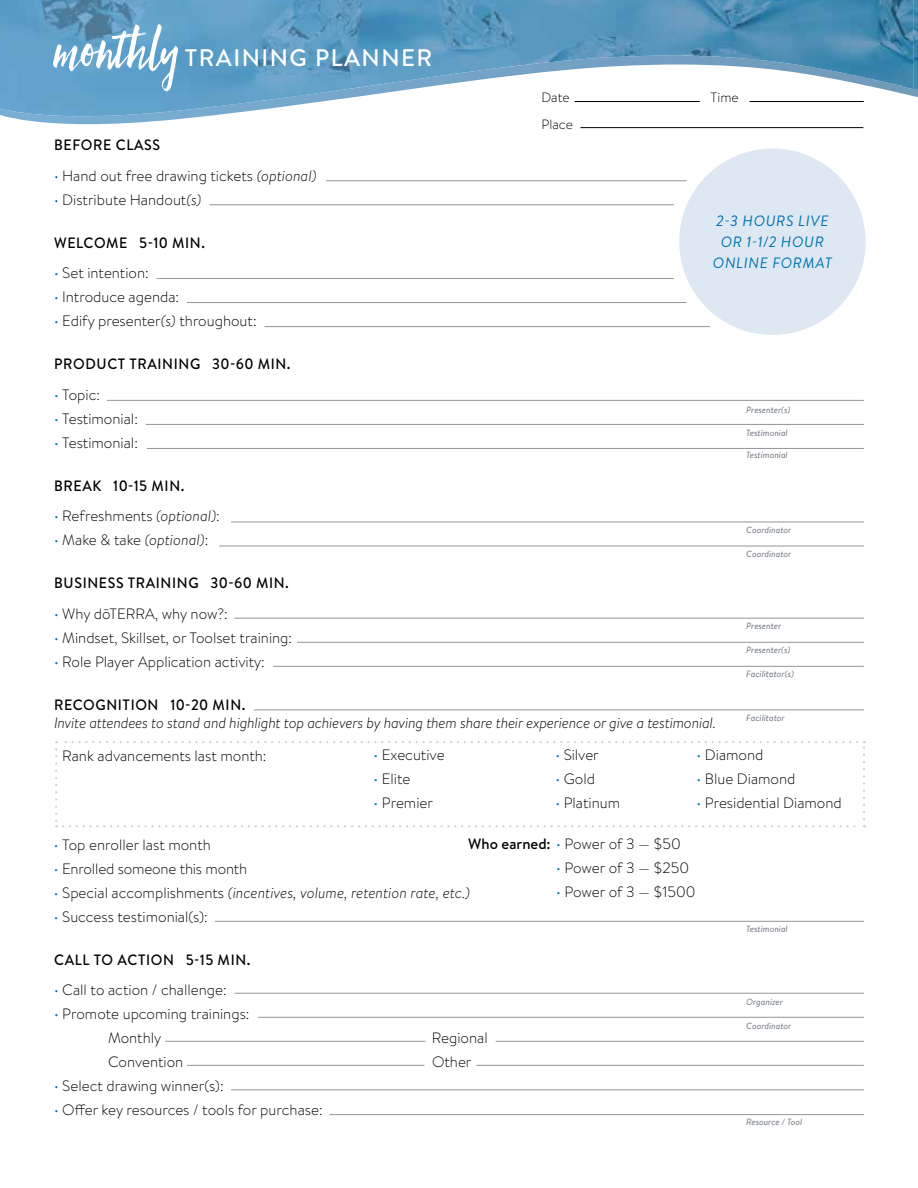
<style>
.page{position:relative;width:918px;height:1188px;background:#fff}
.page>*{position:absolute;margin:0;border:0;box-sizing:border-box;transform-origin:0 0}
.t1{font:69px "Hello Beautiful";color:#fff}
.t2{font:500 24px "Brandon Text";letter-spacing:.06em;color:#fff}
.t3{font:300 15px/24px "Brandon Text";color:#000}
.t4{font:italic 300 15px "Brandon Text";letter-spacing:-.015em;color:#000}
.t5{font:500 15px "Brandon Text";letter-spacing:.045em;color:#000;scale:.95 1}
.t6{font:italic 15px/21px "Brandon Text";letter-spacing:.045em;color:#0073ae;text-align:center}
.t7{font:300 13.5px "Brandon Text";color:#000}
.t8{font:italic 9px "Brandon Text";color:#687079}
.s1{color:#0073ae}
.s2{font-style:italic}
.s3{font-weight:500}
.s4{font-style:normal;color:#0073ae}
.s5{font-style:normal}
</style>
<div class="page">
<img style="left:4px;top:74px;width:909px;height:50px">
<img style="left:913px;top:0;width:5px;height:97px">
<img style="left:0;top:0;width:497px;height:116px">
<img style="left:496px;top:0;width:417px;height:74px">
<img style="left:846px;top:74px;width:67px;height:15px">
<hr style="left:187px;top:302px;width:554px;height:1px;background:#939598">
<hr style="left:265px;top:326px;width:476px;height:1px;background:#939598">
<hr style="left:157px;top:278px;width:536px;height:1px;background:#939598">
<hr style="left:107px;top:400px;width:757px;height:1px;background:#939598">
<hr style="left:326px;top:180px;width:390px;height:1px;background:#939598">
<hr style="left:258px;top:1017px;width:606px;height:1px;background:#939598">
<hr style="left:219px;top:546px;width:645px;height:1px;background:#939598">
<hr style="left:147px;top:448px;width:717px;height:1px;background:#939598">
<hr style="left:476px;top:1065px;width:388px;height:1px;background:#939598">
<hr style="left:273px;top:666px;width:591px;height:1px;background:#939598">
<hr style="left:146px;top:424px;width:718px;height:1px;background:#939598">
<hr style="left:210px;top:205px;width:487px;height:1px;background:#939598">
<hr style="left:496px;top:1041px;width:368px;height:1px;background:#939598">
<hr style="left:297px;top:642px;width:567px;height:1px;background:#939598">
<hr style="left:234px;top:993px;width:630px;height:1px;background:#939598">
<hr style="left:234px;top:618px;width:630px;height:1px;background:#939598">
<hr style="left:254px;top:710px;width:610px;height:1px;background:#939598">
<hr style="left:215px;top:921px;width:649px;height:1px;background:#939598">
<hr style="left:231px;top:522px;width:633px;height:1px;background:#939598">
<hr style="left:165px;top:1041px;width:261px;height:1px;background:#939598">
<hr style="left:231px;top:1090px;width:633px;height:1px;background:#939598">
<hr style="left:329px;top:1114px;width:535px;height:1px;background:#939598">
<hr style="left:187px;top:1065px;width:237px;height:1px;background:#939598">
<div style="left:673px;top:143px;width:199px;height:198px;background:#dee8f3;border-radius:50%"></div>
<div style="left:667px;top:137px;width:211px;height:210px;border:12px solid #fff;border-radius:50%"></div>
<hr style="left:575px;top:101px;width:125px;height:1px;background:#000">
<hr style="left:580px;top:127px;width:283px;height:1px;background:#000">
<hr style="left:750px;top:101px;width:114px;height:1px;background:#000">
<svg style="left:55px;top:749px;width:2px;height:78px"></svg>
<svg style="left:63px;top:825px;width:802px;height:2px"></svg>
<svg style="left:863px;top:741px;width:2px;height:78px"></svg>
<svg style="left:56px;top:741px;width:801px;height:2px"></svg>
<h1 class="t1" style="left:54px;top:10px;width:126px">monthly</h1>
<h2 class="t2" style="left:185px;top:41px;width:249px">TRAINING PLANNER</h2>
<p class="t7" style="left:542px;top:88px;width:30px">Date</p>
<p class="t7" style="left:711px;top:88px;width:30px">Time</p>
<p class="t7" style="left:542px;top:115px;width:33px">Place</p>
<p class="t5" style="left:54px;top:134px;width:113px">BEFORE CLASS</p>
<p class="t3" style="left:54px;top:163px;width:264px"><span class="s1">•</span> Hand out free drawing tickets <span class="s2">(optional)</span></p>
<p class="t3" style="left:54px;top:187px;width:149px"><span class="s1">•</span> Distribute Handout<span class="s2">(s)</span></p>
<p class="t5" style="left:54px;top:232px;width:160px">WELCOME 5-10 MIN.</p>
<p class="t3" style="left:54px;top:261px;width:96px"><span class="s1">•</span> Set intention:</p>
<p class="t3" style="left:54px;top:285px;width:127px"><span class="s1">•</span> Introduce agenda:</p>
<p class="t3" style="left:54px;top:309px;width:204px"><span class="s1">•</span> Edify presenter<span class="s2">(s)</span> throughout:</p>
<p class="t5" style="left:54px;top:353px;width:250px">PRODUCT TRAINING 30-60 MIN.</p>
<p class="t3" style="left:54px;top:382px;width:48px"><span class="s1">•</span> Topic:</p>
<p class="t3" style="left:54px;top:406px;width:85px"><span class="s1">•</span> Testimonial:</p>
<p class="t3" style="left:54px;top:430px;width:85px"><span class="s1">•</span> Testimonial:</p>
<p class="t5" style="left:54px;top:475px;width:139px">BREAK 10-15 MIN.</p>
<p class="t3" style="left:54px;top:504px;width:167px"><span class="s1">•</span> Refreshments <span class="s2">(optional)</span>:</p>
<p class="t3" style="left:54px;top:528px;width:156px"><span class="s1">•</span> Make &amp; take <span class="s2">(optional)</span>:</p>
<p class="t5" style="left:54px;top:572px;width:249px">BUSINESS TRAINING 30-60 MIN.</p>
<p class="t3" style="left:54px;top:601px;width:175px"><span class="s1">•</span> Why dōTERRA, why now?:</p>
<p class="t3" style="left:54px;top:625px;width:240px"><span class="s1">•</span> Mindset, Skillset, or Toolset training:</p>
<p class="t3" style="left:54px;top:649px;width:212px"><span class="s1">•</span> Role Player Application activity:</p>
<p class="t5" style="left:54px;top:694px;width:203px">RECOGNITION 10-20 MIN.</p>
<p class="t6" style="left:713px;top:210px;width:120px">2-3 HOURS LIVE<br>OR 1-1/2 HOUR<br>ONLINE FORMAT</p>
<p class="t8" style="left:746px;top:404px;width:46px">Presenter(s)</p>
<p class="t8" style="left:746px;top:426px;width:43px">Testimonial</p>
<p class="t8" style="left:746px;top:449px;width:43px">Testimonial</p>
<p class="t8" style="left:746px;top:524px;width:47px">Coordinator</p>
<p class="t8" style="left:746px;top:548px;width:47px">Coordinator</p>
<p class="t8" style="left:746px;top:620px;width:37px">Presenter</p>
<p class="t8" style="left:746px;top:644px;width:46px">Presenter(s)</p>
<p class="t8" style="left:746px;top:668px;width:49px">Facilitator(s)</p>
<p class="t8" style="left:746px;top:712px;width:40px">Facilitator</p>
<p class="t4" style="left:54px;top:713px;width:664px">Invite attendees to stand and highlight top achievers by having them share their experience or give a testimonial.</p>
<p class="t3" style="left:62px;top:743px;width:206px">Rank advancements last month:</p>
<p class="t3" style="left:374px;top:742px;width:73px"><span class="s1">•</span> Executive</p>
<p class="t3" style="left:374px;top:766px;width:38px"><span class="s1">•</span> Elite</p>
<p class="t3" style="left:374px;top:790px;width:61px"><span class="s1">•</span> Premier</p>
<p class="t3" style="left:555px;top:742px;width:45px"><span class="s1">•</span> Silver</p>
<p class="t3" style="left:555px;top:766px;width:41px"><span class="s1">•</span> Gold</p>
<p class="t3" style="left:555px;top:790px;width:66px"><span class="s1">•</span> Platinum</p>
<p class="t3" style="left:697px;top:742px;width:68px"><span class="s1">•</span> Diamond</p>
<p class="t3" style="left:697px;top:766px;width:100px"><span class="s1">•</span> Blue Diamond</p>
<p class="t3" style="left:697px;top:790px;width:147px"><span class="s1">•</span> Presidential Diamond</p>
<p class="t3" style="left:468px;top:832px;width:214px"><span class="s3">Who earned:</span> <span class="s1">•</span> Power of 3 — $50</p>
<p class="t3" style="left:556px;top:856px;width:134px"><span class="s1">•</span> Power of 3 — $250</p>
<p class="t3" style="left:556px;top:880px;width:141px"><span class="s1">•</span> Power of 3 — $1500</p>
<p class="t3" style="left:54px;top:832px;width:158px"><span class="s1">•</span> Top enroller last month</p>
<p class="t3" style="left:54px;top:856px;width:195px"><span class="s1">•</span> Enrolled someone this month</p>
<p class="t4" style="left:54px;top:882px;width:418px"><span class="s4">•</span> <span class="s5">Special accomplishments</span> (incentives, volume, retention rate, etc.)</p>
<p class="t3" style="left:54px;top:904px;width:155px"><span class="s1">•</span> Success testimonial(s):</p>
<p class="t5" style="left:54px;top:949px;width:208px">CALL TO ACTION 5-15 MIN.</p>
<p class="t3" style="left:54px;top:978px;width:174px"><span class="s1">•</span> Call to action / challenge:</p>
<p class="t3" style="left:108px;top:1002px;width:143px;text-indent:-54px"><span class="s1">•</span> Promote upcoming trainings:<br>Monthly</p>
<p class="t3" style="left:432px;top:1026px;width:57px">Regional</p>
<p class="t3" style="left:108px;top:1050px;width:77px">Convention</p>
<p class="t3" style="left:432px;top:1050px;width:41px">Other</p>
<p class="t3" style="left:54px;top:1074px;width:171px"><span class="s1">•</span> Select drawing winner(s):</p>
<p class="t3" style="left:54px;top:1098px;width:270px"><span class="s1">•</span> Offer key resources / tools for purchase:</p>
<p class="t8" style="left:746px;top:922px;width:43px">Testimonial</p>
<p class="t8" style="left:746px;top:995px;width:38px">Organizer</p>
<p class="t8" style="left:746px;top:1019px;width:47px">Coordinator</p>
<p class="t8" style="left:746px;top:1115px;width:57px">Resource / Tool</p>
</div>
